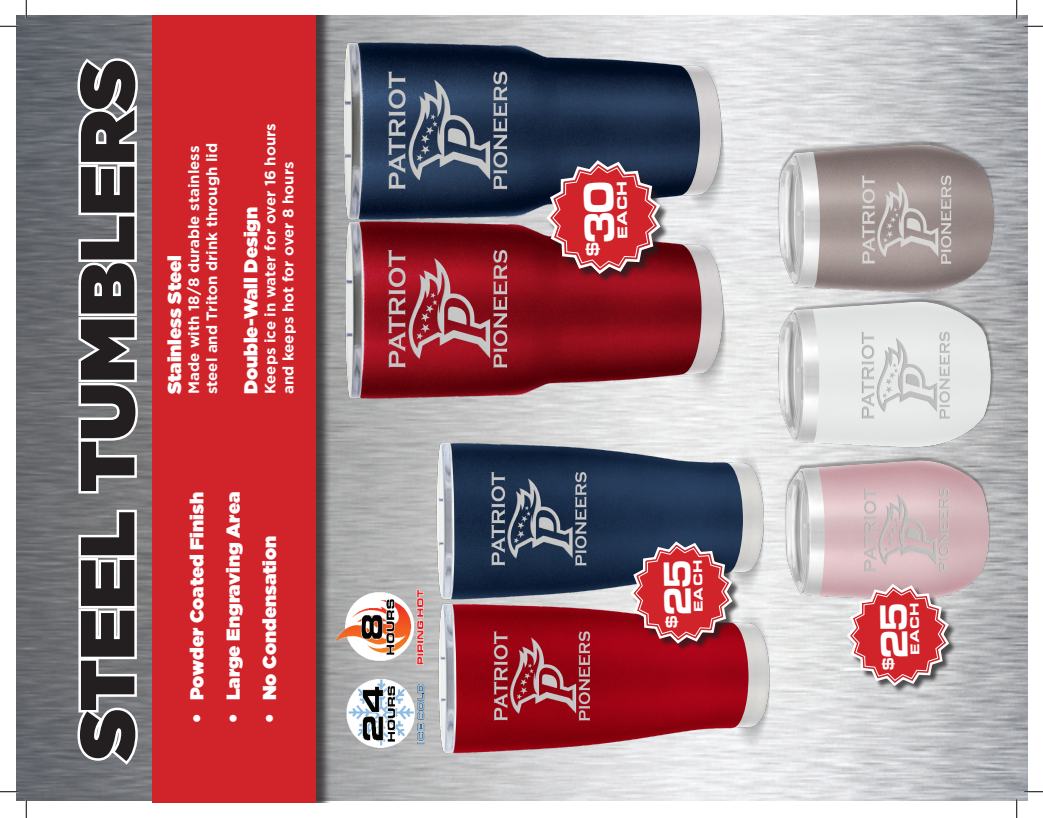
<style>
.page{position:relative;width:1043px;height:818px;background:#fff}
.page>*{position:absolute;margin:0;border:0;box-sizing:border-box;transform-origin:0 0}
.t1{font:900 76.25px "Gotham";color:#231f20}
.t2{font:900 18.75px "Gotham";color:#fff}
.t3{font:700 15px "Gotham";color:#fff}
.t4{font:14.5px "Eurostile Extended Black DTC";color:#fff}
.t5{font:13px "Eurostile Extended Black DTC";color:#fff}
</style>
<div class="page">
<img style="left:16px;top:15px;width:1012px;height:785px">
<svg style="left:75px;top:507px;width:65px;height:261px"></svg>
<svg style="left:75px;top:55px;width:65px;height:441px"></svg>
<div style="left:154px;top:15px;width:178px;height:787px;background:#231f20;opacity:.75"></div>
<div style="left:152px;top:15px;width:164px;height:787px;background:#d1232a"></div>
<img style="left:324px;top:583px;width:98px;height:86px">
<img style="left:344px;top:677px;width:78px;height:71px">
<img style="left:336px;top:251px;width:396px;height:175px">
<img style="left:336px;top:17px;width:396px;height:234px">
<img style="left:428px;top:416px;width:341px;height:162px">
<img style="left:422px;top:578px;width:363px;height:201px">
<div style="left:548px;top:162px;width:122px;height:121px;background:#231f20;opacity:.75"></div>
<div style="left:631px;top:543px;width:109px;height:109px;background:#231f20;opacity:.75"></div>
<img style="left:761px;top:134px;width:240px;height:167px">
<img style="left:769px;top:454px;width:227px;height:157px">
<img style="left:761px;top:296px;width:237px;height:158px">
<div style="left:848px;top:585px;width:109px;height:109px;background:#231f20;opacity:.75"></div>
<svg style="left:0;top:25px;width:19px;height:2px"></svg>
<svg style="left:1024px;top:25px;width:18px;height:2px"></svg>
<svg style="left:0;top:790px;width:19px;height:2px"></svg>
<svg style="left:1024px;top:790px;width:18px;height:2px"></svg>
<svg style="left:25px;top:0;width:2px;height:19px"></svg>
<svg style="left:25px;top:799px;width:2px;height:19px"></svg>
<svg style="left:1015px;top:0;width:2px;height:19px"></svg>
<svg style="left:1015px;top:799px;width:2px;height:19px"></svg>
<svg style="left:544px;top:158px;width:118px;height:118px;background:#a63c46"></svg>
<svg style="left:628px;top:539px;width:106px;height:106px;background:#aa3f4a"></svg>
<svg style="left:845px;top:582px;width:106px;height:106px;background:#cd6d71"></svg>
<p class="t1" style="left:63px;top:759px;width:702px;rotate:-90deg">STEEL TUMBLERS</p>
<p class="t3" style="left:184px;top:394px;width:250px;rotate:-90deg">Made with 18/8 durable stainless</p>
<p class="t3" style="left:202px;top:394px;width:252px;rotate:-90deg">steel and Triton drink through lid</p>
<p class="t2" style="left:163px;top:394px;width:140px;rotate:-90deg">Stainless Steel</p>
<p class="t3" style="left:260px;top:394px;width:272px;rotate:-90deg">Keeps ice in water for over 16 hours</p>
<p class="t3" style="left:278px;top:394px;width:234px;rotate:-90deg">and keeps hot for over 8 hours</p>
<p class="t2" style="left:240px;top:394px;width:189px;rotate:-90deg">Double-Wall Design</p>
<p class="t2" style="left:186px;top:722px;width:232px;rotate:-90deg">• Powder Coated Finish</p>
<p class="t2" style="left:222px;top:722px;width:232px;rotate:-90deg">• Large Engraving Area</p>
<p class="t2" style="left:258px;top:722px;width:188px;rotate:-90deg">• No Condensation</p>
<p class="t4" style="left:614px;top:239px;width:60px;rotate:-91deg">EACH</p>
<p class="t5" style="left:691px;top:612px;width:54px;rotate:-91deg">EACH</p>
<p class="t5" style="left:907px;top:655px;width:54px;rotate:-91deg">EACH</p>
</div>
